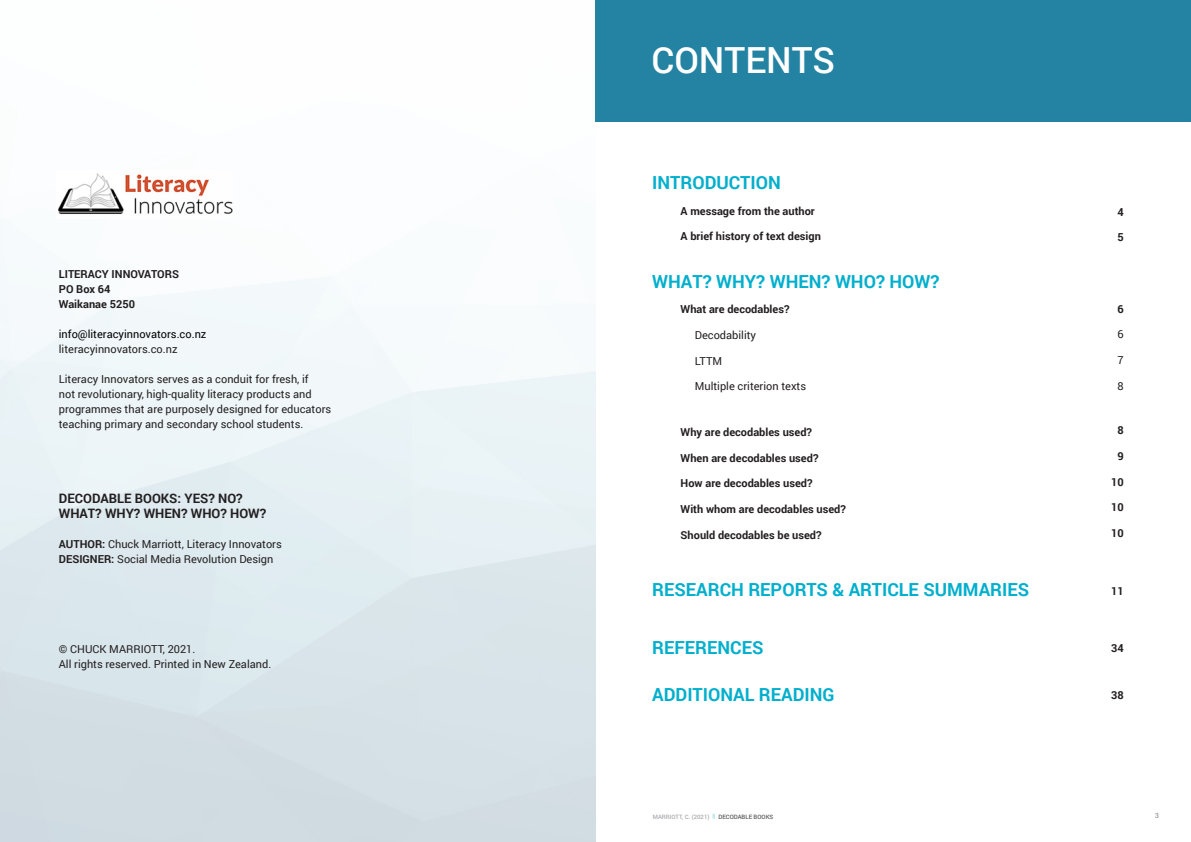
<style>
.page{position:relative;width:1191px;height:842px;background:#fff}
.page>*{position:absolute;margin:0;border:0;box-sizing:border-box;transform-origin:0 0}
.t1{font:500 36px "Roboto";color:#fff}
.t2{font:700 18px "Roboto";color:#02afcd}
.t3{font:700 13px/15px "Roboto";color:#231f20}
.t4{font:11px/15px "Roboto";color:#231f20}
.t5{font:700 11px/15px "Roboto";color:#231f20}
.t6{font:11px "Roboto";color:#000}
.t7{font:900 7px "Lato";color:#a8a9ad}
.t8{font:500 6px "Roboto";color:#a8a9ad}
.s1{font-weight:700}
.s2{color:#67cfe1}
.s3{color:#57585a}
</style>
<div class="page">
<div style="left:595px;top:0;width:596px;height:122px;background:#2483a2"></div>
<img style="left:58px;top:173px;width:174px;height:42px">
<p class="t5" style="left:59px;top:266px;width:122px">Literacy Innovators<br>PO Box 64<br>Waikanae 5250</p>
<p class="t6" style="left:59px;top:326px;width:149px">info@literacyinnovators.co.nz</p>
<p class="t4" style="left:59px;top:341px;width:120px">literacyinnovators.co.nz</p>
<p class="t4" style="left:59px;top:371px;width:274px">Literacy Innovators serves as a conduit for fresh, if<br>not revolutionary, high-quality literacy products and programmes that are purposely designed for educators teaching primary and secondary school students.</p>
<p class="t3" style="left:59px;top:490px;width:209px">Decodable Books: Yes? No?<br>What? Why? When? Who? How?</p>
<p class="t4" style="left:59px;top:536px;width:224px"><span class="s1">Author:</span> Chuck Marriott, Literacy Innovators <span class="s1">designeR:</span> Social Media Revolution Design</p>
<p class="t4" style="left:59px;top:641px;width:214px">© Chuck Marriott, 2021.<br>All rights reserved. Printed in New Zealand.</p>
<h1 class="t1" style="left:651px;top:35px;width:185px">CONTENTS</h1>
<h2 class="t2" style="left:652px;top:170px;width:12px">INTRODUCTION</h2>
<p class="t5" style="left:680px;top:203px;width:136px">A message from the author</p>
<p class="t5" style="left:680px;top:228px;width:142px">A brief history of text design</p>
<h2 class="t2" style="left:652px;top:269px;width:146px">WHAT? WHY? WHEN</h2>
<h2 class="t2" style="left:821px;top:269px;width:119px">? WHO? HOW?</h2>
<p class="t5" style="left:680px;top:301px;width:110px">What are decodables?</p>
<p class="t4" style="left:695px;top:327px;width:63px">Decodability</p>
<p class="t4" style="left:695px;top:353px;width:29px">LTTM</p>
<p class="t4" style="left:695px;top:378px;width:113px">Multiple criterion texts</p>
<p class="t5" style="left:680px;top:424px;width:133px">Why are decodables used?</p>
<p class="t5" style="left:680px;top:450px;width:139px">When are decodables used?</p>
<p class="t5" style="left:680px;top:476px;width:133px">How are decodables used?</p>
<p class="t5" style="left:680px;top:501px;width:167px">With whom are decodables used?</p>
<p class="t5" style="left:680px;top:527px;width:143px">Should decodables be used?</p>
<h2 class="t2" style="left:652px;top:577px;width:12px">RESE</h2>
<h2 class="t2" style="left:696px;top:577px;width:24px">ARCH</h2>
<h2 class="t2" style="left:748px;top:577px;width:13px">REPORTS</h2>
<h2 class="t2" style="left:832px;top:577px;width:39px">&amp; ARTIC</h2>
<h2 class="t2" style="left:899px;top:577px;width:39px">LE SUMM</h2>
<h2 class="t2" style="left:978px;top:577px;width:22px">ARIES</h2>
<h2 class="t2" style="left:652px;top:635px;width:12px">REFERENCES</h2>
<h2 class="t2" style="left:652px;top:682px;width:23px">ADDITION</h2>
<h2 class="t2" style="left:733px;top:682px;width:103px">AL READIN G</h2>
<p class="t5" style="left:1117px;top:204px;width:8px">4</p>
<p class="t5" style="left:1117px;top:229px;width:8px">5</p>
<p class="t5" style="left:1117px;top:301px;width:8px">6</p>
<p class="t4" style="left:1117px;top:326px;width:8px">6</p>
<p class="t4" style="left:1117px;top:352px;width:8px">7</p>
<p class="t4" style="left:1117px;top:378px;width:8px">8</p>
<p class="t5" style="left:1117px;top:422px;width:8px">8</p>
<p class="t5" style="left:1117px;top:448px;width:8px">9</p>
<p class="t5" style="left:1111px;top:474px;width:14px">10</p>
<p class="t5" style="left:1111px;top:499px;width:14px">10</p>
<p class="t5" style="left:1111px;top:525px;width:14px">10</p>
<p class="t5" style="left:1111px;top:583px;width:14px">11</p>
<p class="t5" style="left:1111px;top:640px;width:14px">34</p>
<p class="t5" style="left:1111px;top:687px;width:14px">38</p>
<p class="t8" style="left:653px;top:812px;width:122px">MARRIOTT, C. (2021) <span class="s2">||</span> <span class="s3">DECODABLE BOOKS</span></p>
<p class="t7" style="left:1154px;top:811px;width:6px">3</p>
</div>
